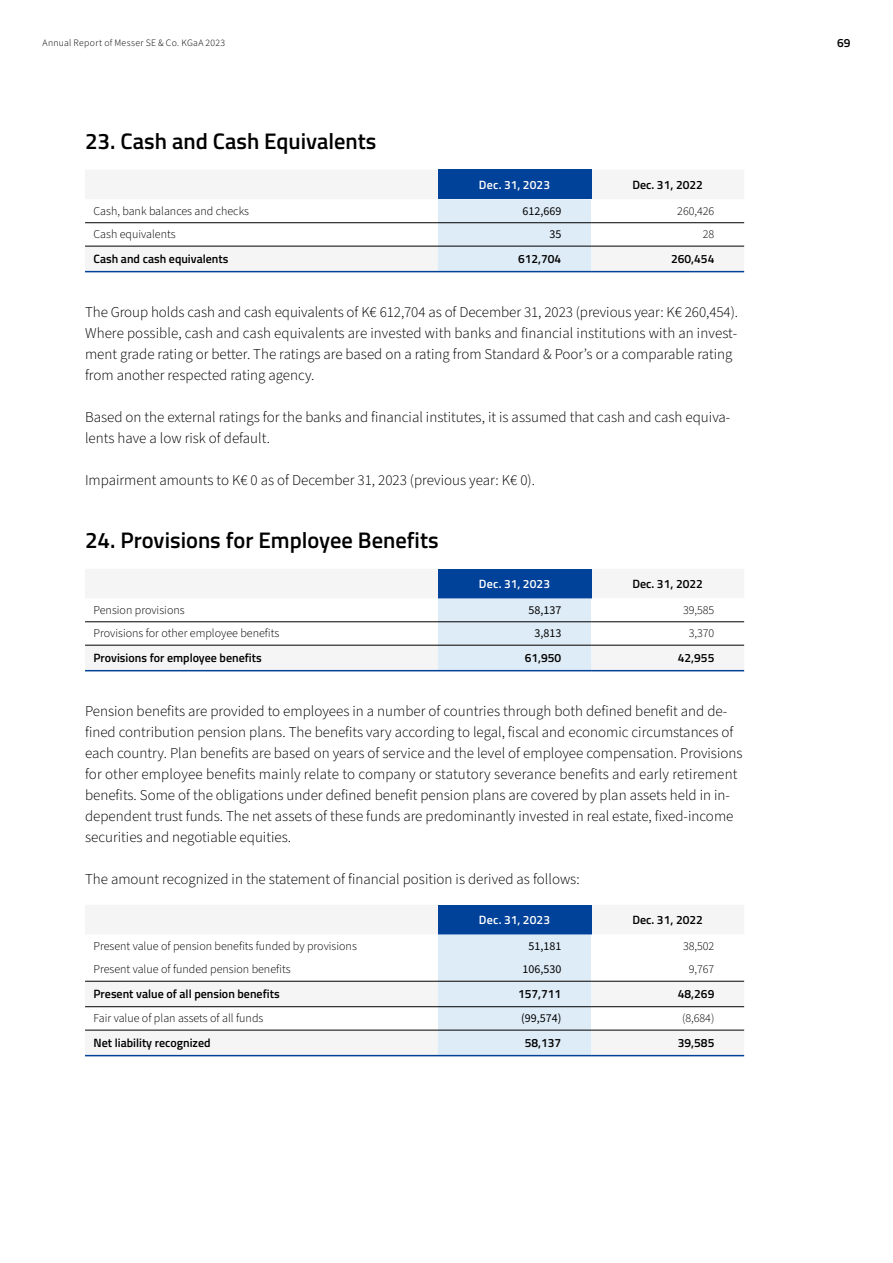
<style>
.page{position:relative;width:893px;height:1263px;background:#fff}
.page>*{position:absolute;margin:0;border:0;box-sizing:border-box;transform-origin:0 0}
.t1{font:600 22.5px "Titillium Web";color:#000}
.t2{font:300 15px/21px "Source Sans 3";color:#000}
.t3{font:300 12px "Source Sans 3";color:#000}
.t4{font:600 12px "Titillium Web";color:#000}
.t5{font:12px "Source Sans 3";color:#000}
.t6{font:600 12px "Titillium Web";letter-spacing:.005em;color:#fff}
.t7{font:300 9.75px "Source Sans 3";letter-spacing:.03em;color:#000}
</style>
<div class="page">
<svg style="left:85px;top:170px;width:507px;height:101px;fill:#f5f5f5"></svg>
<div style="left:438px;top:170px;width:153px;height:29px;background:#004199"></div>
<svg style="left:438px;top:199px;width:306px;height:72px"></svg>
<hr style="left:85px;top:222px;width:353px;height:1px;background:#000">
<hr style="left:438px;top:222px;width:153px;height:1px;background:#000">
<hr style="left:591px;top:222px;width:153px;height:1px;background:#000">
<hr style="left:85px;top:246px;width:353px;height:1px;background:#000">
<hr style="left:438px;top:246px;width:153px;height:1px;background:#000">
<hr style="left:591px;top:246px;width:153px;height:1px;background:#000">
<hr style="left:85px;top:271px;width:353px;height:1px;background:#004199">
<hr style="left:438px;top:271px;width:153px;height:1px;background:#004199">
<hr style="left:591px;top:271px;width:153px;height:1px;background:#004199">
<svg style="left:85px;top:569px;width:507px;height:101px;fill:#f5f5f5"></svg>
<div style="left:438px;top:569px;width:153px;height:29px;background:#004199"></div>
<svg style="left:438px;top:598px;width:306px;height:72px"></svg>
<hr style="left:85px;top:621px;width:353px;height:1px;background:#000">
<hr style="left:438px;top:621px;width:153px;height:1px;background:#000">
<hr style="left:591px;top:621px;width:153px;height:1px;background:#000">
<hr style="left:85px;top:645px;width:353px;height:1px;background:#000">
<hr style="left:438px;top:645px;width:153px;height:1px;background:#000">
<hr style="left:591px;top:645px;width:153px;height:1px;background:#000">
<hr style="left:85px;top:670px;width:353px;height:1px;background:#004199">
<hr style="left:438px;top:670px;width:153px;height:1px;background:#004199">
<hr style="left:591px;top:670px;width:153px;height:1px;background:#004199">
<svg style="left:85px;top:905px;width:507px;height:150px;fill:#f5f5f5"></svg>
<div style="left:438px;top:905px;width:153px;height:29px;background:#004199"></div>
<svg style="left:438px;top:934px;width:306px;height:121px"></svg>
<hr style="left:85px;top:981px;width:353px;height:1px;background:#000">
<hr style="left:438px;top:981px;width:153px;height:1px;background:#000">
<hr style="left:591px;top:981px;width:153px;height:1px;background:#000">
<hr style="left:85px;top:1006px;width:353px;height:1px;background:#000">
<hr style="left:438px;top:1006px;width:153px;height:1px;background:#000">
<hr style="left:591px;top:1006px;width:153px;height:1px;background:#000">
<hr style="left:85px;top:1030px;width:353px;height:1px;background:#000">
<hr style="left:438px;top:1030px;width:153px;height:1px;background:#000">
<hr style="left:591px;top:1030px;width:153px;height:1px;background:#000">
<hr style="left:85px;top:1055px;width:353px;height:1px;background:#004199">
<hr style="left:438px;top:1055px;width:153px;height:1px;background:#004199">
<hr style="left:591px;top:1055px;width:153px;height:1px;background:#004199">
<p class="t7" style="left:43px;top:37px;width:184px">Annual Report of Messer SE &amp; Co. KGaA 2023</p>
<p class="t4" style="left:837px;top:33px;width:15px">69</p>
<h1 class="t1" style="left:85px;top:124px;width:293px">23. Cash and Cash Equivalents</h1>
<p class="t6" style="left:479px;top:175px;width:73px">Dec. 31, 2023</p>
<p class="t4" style="left:632px;top:175px;width:72px">Dec. 31, 2022</p>
<p class="t3" style="left:94px;top:204px;width:157px">Cash, bank balances and checks</p>
<p class="t5" style="left:522px;top:203px;width:40px">612,669</p>
<p class="t3" style="left:677px;top:204px;width:39px">260,426</p>
<p class="t3" style="left:94px;top:227px;width:84px">Cash equivalents</p>
<p class="t5" style="left:549px;top:227px;width:13px">35</p>
<p class="t3" style="left:703px;top:227px;width:13px">28</p>
<p class="t4" style="left:94px;top:249px;width:136px">Cash and cash equivalents</p>
<p class="t4" style="left:518px;top:249px;width:45px">612,704</p>
<p class="t4" style="left:671px;top:249px;width:45px">260,454</p>
<p class="t2" style="left:85px;top:301px;width:654px">The Group holds cash and cash equivalents of K€ 612,704 as of December 31, 2023 (previous year: K€ 260,454).<br>Where possible, cash and cash equivalents are invested with banks and financial institutions with an invest&shy;ment grade rating or better. The ratings are based on a rating from Standard &amp; Poor’s or a comparable rating from another respected rating agency.</p>
<p class="t2" style="left:85px;top:406px;width:647px">Based on the external ratings for the banks and financial institutes, it is assumed that cash and cash equiva&shy;lents have a low risk of default.</p>
<p class="t2" style="left:85px;top:469px;width:451px">Impairment amounts to K€ 0 as of December 31, 2023 (previous year: K€ 0).</p>
<h1 class="t1" style="left:85px;top:523px;width:355px">24. Provisions for Employee Benefits</h1>
<p class="t6" style="left:479px;top:574px;width:73px">Dec. 31, 2023</p>
<p class="t4" style="left:632px;top:574px;width:72px">Dec. 31, 2022</p>
<p class="t3" style="left:94px;top:603px;width:93px">Pension provisions</p>
<p class="t5" style="left:528px;top:602px;width:34px">58,137</p>
<p class="t3" style="left:683px;top:603px;width:33px">39,585</p>
<p class="t3" style="left:94px;top:626px;width:187px">Provisions for other employee benefits</p>
<p class="t5" style="left:534px;top:626px;width:28px">3,813</p>
<p class="t3" style="left:689px;top:626px;width:27px">3,370</p>
<p class="t4" style="left:94px;top:648px;width:170px">Provisions for employee benefits</p>
<p class="t4" style="left:525px;top:648px;width:38px">61,950</p>
<p class="t4" style="left:678px;top:648px;width:38px">42,955</p>
<p class="t2" style="left:85px;top:700px;width:659px">Pension benefits are provided to employees in a number of countries through both defined benefit and de&shy;fined contribution pension plans. The benefits vary according to legal, fiscal and economic circumstances of each country. Plan benefits are based on years of service and the level of employee compensation. Provisions for other employee benefits mainly relate to company or statutory severance benefits and early retirement benefits. Some of the obligations under defined benefit pension plans are covered by plan assets held in in&shy;dependent trust funds. The net assets of these funds are predominantly invested in real estate, fixed-income securities and negotiable equities.</p>
<p class="t2" style="left:85px;top:868px;width:496px">The amount recognized in the statement of financial position is derived as follows:</p>
<p class="t6" style="left:479px;top:910px;width:73px">Dec. 31, 2023</p>
<p class="t4" style="left:632px;top:910px;width:72px">Dec. 31, 2022</p>
<p class="t3" style="left:94px;top:939px;width:265px">Present value of pension benefits funded by provisions</p>
<p class="t5" style="left:528px;top:938px;width:34px">51,181</p>
<p class="t3" style="left:683px;top:939px;width:33px">38,502</p>
<p class="t3" style="left:94px;top:962px;width:198px">Present value of funded pension benefits</p>
<p class="t5" style="left:522px;top:962px;width:40px">106,530</p>
<p class="t3" style="left:689px;top:962px;width:27px">9,767</p>
<p class="t4" style="left:94px;top:985px;width:188px">Present value of all pension benefits</p>
<p class="t4" style="left:518px;top:985px;width:45px">157,711</p>
<p class="t4" style="left:678px;top:985px;width:38px">48,269</p>
<p class="t3" style="left:94px;top:1011px;width:171px">Fair value of plan assets of all funds</p>
<p class="t5" style="left:521px;top:1011px;width:42px">(99,574)</p>
<p class="t3" style="left:682px;top:1011px;width:34px">(8,684)</p>
<p class="t4" style="left:94px;top:1033px;width:119px">Net liability recognized</p>
<p class="t4" style="left:525px;top:1033px;width:38px">58,137</p>
<p class="t4" style="left:678px;top:1033px;width:38px">39,585</p>
</div>
